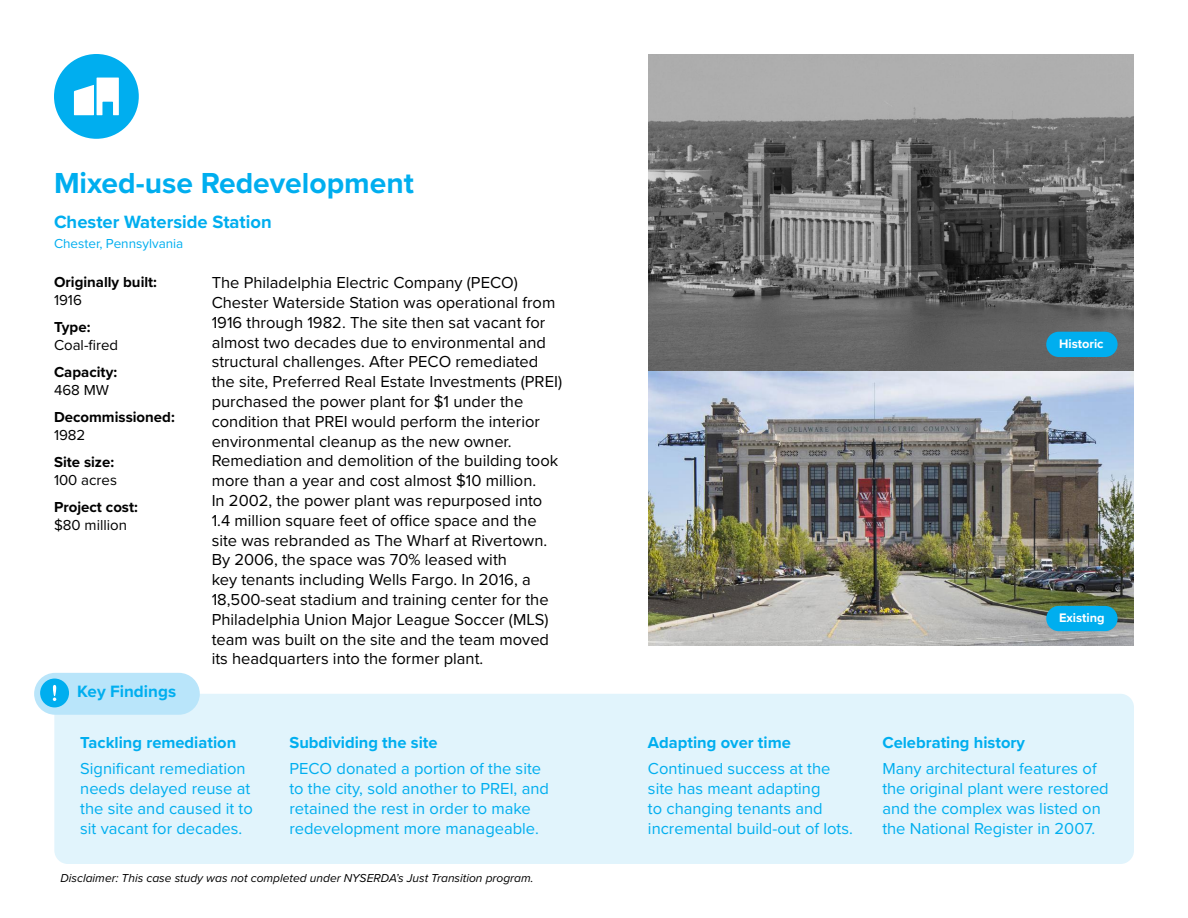
<style>
.page{position:relative;width:1188px;height:918px;background:#fff}
.page>*{position:absolute;margin:0;border:0;box-sizing:border-box;transform-origin:0 0}
.t1{font:700 30px "Proxima Nova";color:#00aeef}
.t2{font:700 18.45px "Proxima Nova";color:#00aeef}
.t3{font:700 16.95px "Proxima Nova";color:#00aeef}
.t4{font:16.5px/19.8px "Proxima Nova";color:#000}
.t5{font:16.5px/19.8px "Proxima Nova";color:#00aeef}
.t6{font:700 16.5px "Proxima Nova";color:#00aeef}
.t7{font:700 15px "Proxima Nova";color:#000}
.t8{font:15px "Proxima Nova";color:#000}
.t9{font:13.5px "Proxima Nova";color:#00aeef}
.t10{font:700 12.75px "Proxima Nova";color:#fff}
.t11{font:italic 12px "Proxima Nova";color:#000}
</style>
<div class="page">
<img style="left:648px;top:54px;width:486px;height:592px">
<div style="left:54px;top:694px;width:1080px;height:170px;background:#e1f4fc;border-radius:14px"></div>
<div style="left:34px;top:673px;width:166px;height:42px;background:#b9e5fa;border-radius:21px"></div>
<div style="left:40px;top:679px;width:29px;height:28px;background:#00aeef;border-radius:50%"></div>
<svg style="left:53px;top:685px;width:3px;height:16px"></svg>
<div style="left:1046px;top:606px;width:72px;height:25px;background:#00aeef;border-radius:13px"></div>
<div style="left:1046px;top:332px;width:72px;height:25px;background:#00aeef;border-radius:13px"></div>
<div style="left:54px;top:54px;width:85px;height:85px;background:#00aeef;border-radius:50%"></div>
<svg style="left:74px;top:78px;width:45px;height:37px"></svg>
<h1 class="t1" style="left:54px;top:161px;width:361px">Mixed-use Redevelopment</h1>
<p class="t2" style="left:54px;top:208px;width:219px">Chester Waterside Station</p>
<p class="t9" style="left:54px;top:234px;width:131px">Chester, Pennsylvania</p>
<p class="t7" style="left:54px;top:271px;width:105px">Originally built:</p>
<p class="t8" style="left:54px;top:289px;width:29px">1916</p>
<p class="t7" style="left:54px;top:316px;width:38px">Type:</p>
<p class="t8" style="left:54px;top:334px;width:66px">Coal-fired</p>
<p class="t7" style="left:54px;top:361px;width:65px">Capacity:</p>
<p class="t8" style="left:54px;top:379px;width:57px">468 MW</p>
<p class="t7" style="left:54px;top:406px;width:122px">Decommissioned:</p>
<p class="t8" style="left:54px;top:424px;width:33px">1982</p>
<p class="t7" style="left:54px;top:450px;width:62px">Site size:</p>
<p class="t8" style="left:54px;top:468px;width:65px">100 acres</p>
<p class="t7" style="left:54px;top:495px;width:85px">Project cost:</p>
<p class="t8" style="left:54px;top:513px;width:75px">$80 million</p>
<p class="t3" style="left:77px;top:679px;width:100px">Key Findings</p>
<p class="t4" style="left:212px;top:272px;width:352px">The Philadelphia Electric Company (PECO)<br>Chester Waterside Station was operational from 1916 through 1982. The site then sat vacant for almost two decades due to environmental and structural challenges. After PECO remediated the site, Preferred Real Estate Investments (PREI) purchased the power plant for $1 under the condition that PREI would perform the interior environmental cleanup as the new owner.<br>Remediation and demolition of the building took more than a year and cost almost $10 million.<br>In 2002, the power plant was repurposed into 1.4 million square feet of office space and the site was rebranded as The Wharf at Rivertown.<br>By 2006, the space was 70% leased with<br>key tenants including Wells Fargo. In 2016, a 18,500-seat stadium and training center for the Philadelphia Union Major League Soccer (MLS) team was built on the site and the team moved its headquarters into the former plant.</p>
<p class="t6" style="left:80px;top:730px;width:157px">Tackling remediation</p>
<p class="t5" style="left:80px;top:758px;width:174px">Significant remediation needs delayed reuse at the site and caused it to sit vacant for decades.</p>
<p class="t6" style="left:289px;top:730px;width:150px">Subdividing the site</p>
<p class="t5" style="left:289px;top:758px;width:261px">PECO donated a portion of the site to the city, sold another to PREI, and retained the rest in order to make redevelopment more manageable.</p>
<p class="t11" style="left:60px;top:869px;width:475px">Disclaimer: This case study was not completed under NYSERDA’s Just Transition program.</p>
<p class="t10" style="left:1059px;top:334px;width:46px">Historic</p>
<p class="t10" style="left:1059px;top:609px;width:47px">Existing</p>
<p class="t6" style="left:648px;top:730px;width:144px">Adapting over time</p>
<p class="t5" style="left:648px;top:758px;width:206px">Continued success at the site has meant adapting<br>to changing tenants and incremental build-out of lots.</p>
<p class="t6" style="left:882px;top:730px;width:144px">Celebrating history</p>
<p class="t5" style="left:882px;top:758px;width:228px">Many architectural features of the original plant were restored and the complex was listed on the National Register in 2007.</p>
</div>
